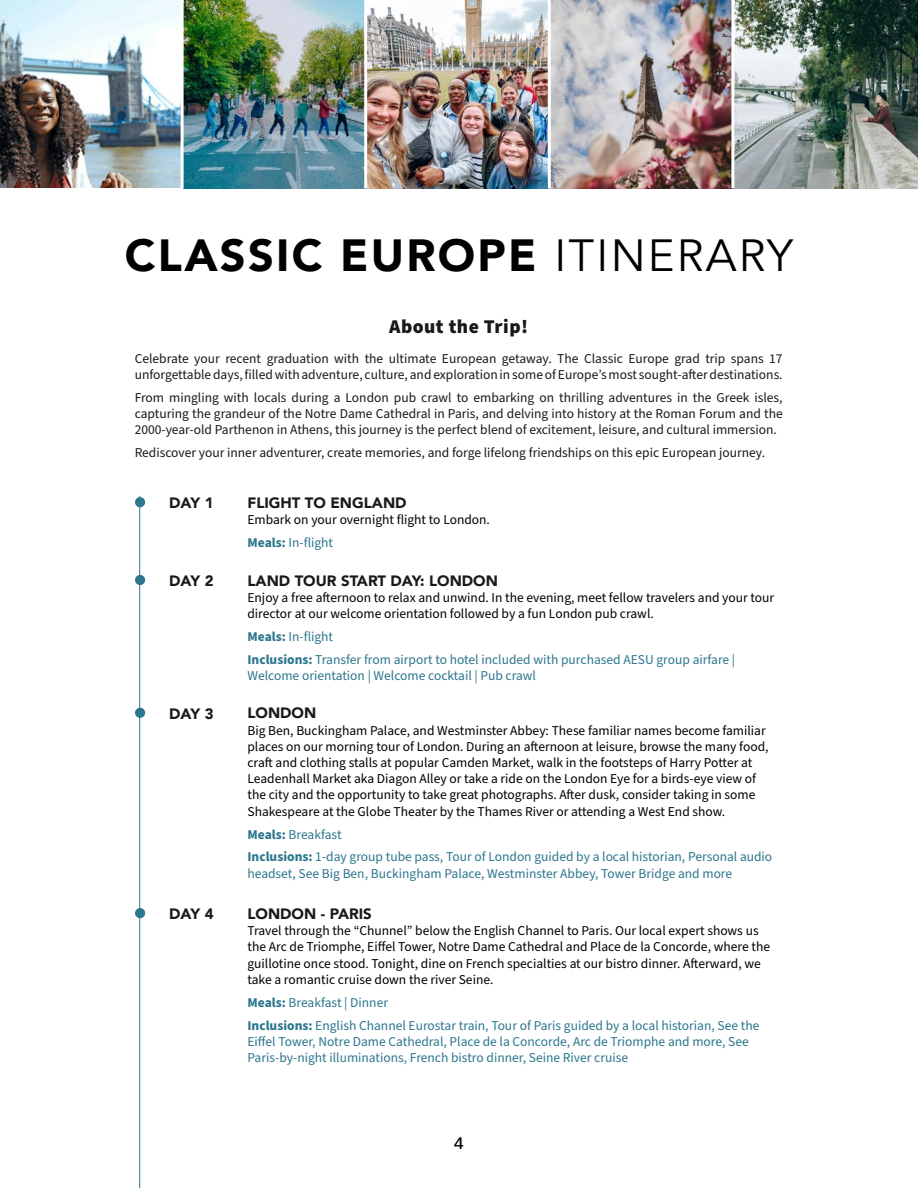
<style>
.page{position:relative;width:918px;height:1188px;background:#fff}
.page>*{position:absolute;margin:0;border:0;box-sizing:border-box;transform-origin:0 0}
.t1{font:900 45px "Avenir";letter-spacing:.05em;color:#000}
.t2{font:900 19.5px "Source Sans Pro";letter-spacing:.025em;color:#19191a}
.t3{font:500 16.5px "Avenir";color:#000101;scale:1.1 1}
.t4{font:900 15px "Avenir";color:#1a1a1a}
.t5{font:13.5px/16.2px "Source Sans Pro";color:#000}
.t6{font:13.5px/16.2px "Source Sans Pro";color:#19191a}
.t7{font:13.5px/23px "Source Sans Pro";color:#2c768e}
.s1{font-weight:400}
.s2{font-weight:700;color:#2c768e}
.s3{color:#2c768e}
.s4{font-weight:700}
</style>
<div class="page">
<img style="left:0;top:0;width:918px;height:188px">
<hr style="left:139px;top:496px;width:1px;height:692px;background:#2c768e">
<div style="left:135px;top:497px;width:10px;height:10px;background:#2c768e;border-radius:50%"></div>
<div style="left:135px;top:575px;width:10px;height:10px;background:#2c768e;border-radius:50%"></div>
<div style="left:135px;top:708px;width:10px;height:10px;background:#2c768e;border-radius:50%"></div>
<div style="left:135px;top:908px;width:10px;height:10px;background:#2c768e;border-radius:50%"></div>
<hr style="left:181px;top:0;width:3px;height:188px;background:#fff">
<hr style="left:364px;top:0;width:3px;height:188px;background:#fff">
<hr style="left:548px;top:0;width:3px;height:188px;background:#fff">
<hr style="left:731px;top:0;width:3px;height:188px;background:#fff">
<h1 class="t1" style="left:125px;top:216px;width:670px">CLASSIC EUROPE <span class="s1">ITINERARY</span></h1>
<h2 class="t2" style="left:389px;top:313px;width:141px">About the Trip!</h2>
<p class="t6" style="left:135px;top:351px;width:650px">Celebrate your recent graduation with the ultimate European getaway. The Classic Europe grad trip spans 17 unforgettable days, filled with adventure, culture, and exploration in some of Europe’s most sought-after destinations.</p>
<p class="t6" style="left:135px;top:390px;width:650px;text-align:justify">From mingling with locals during a London pub crawl to embarking on thrilling adventures in the Greek isles, capturing the grandeur of the Notre Dame Cathedral in Paris, and delving into history at the Roman Forum and the 2000-year-old Parthenon in Athens, this journey is the perfect blend of excitement, leisure, and cultural immersion.</p>
<p class="t6" style="left:135px;top:445px;width:632px">Rediscover your inner adventurer, create memories, and forge lifelong friendships on this epic European journey.</p>
<p class="t4" style="left:169px;top:490px;width:46px">DAY 1</p>
<p class="t4" style="left:248px;top:490px;width:161px">FLIGHT TO ENGLAND</p>
<p class="t5" style="left:248px;top:509px;width:244px;line-height:23px">Embark on your overnight flight to London.<br><span class="s2">Meals:</span> <span class="s3">In-flight</span></p>
<p class="t4" style="left:248px;top:568px;width:252px">LAND TOUR START DAY: LONDON</p>
<p class="t5" style="left:248px;top:590px;width:528px">Enjoy a free afternoon to relax and unwind. In the evening, meet fellow travelers and your tour director at our welcome orientation followed by a fun London pub crawl.</p>
<p class="t7" style="left:248px;top:625px;width:489px"><span class="s4">Meals:</span> In-flight<br><span class="s4">Inclusions:</span> Transfer from airport to hotel included with purchased AESU group airfare |</p>
<p class="t7" style="left:248px;top:665px;width:290px">Welcome orientation | Welcome cocktail | Pub crawl</p>
<p class="t4" style="left:248px;top:700px;width:70px">LONDON</p>
<p class="t5" style="left:248px;top:722px;width:523px">Big Ben, Buckingham Palace, and Westminster Abbey: These familiar names become familiar places on our morning tour of London. During an afternoon at leisure, browse the many food, craft and clothing stalls at popular Camden Market, walk in the footsteps of Harry Potter at Leadenhall Market aka Diagon Alley or take a ride on the London Eye for a birds-eye view of the city and the opportunity to take great photographs. After dusk, consider taking in some Shakespeare at the Globe Theater by the Thames River or attending a West End show.</p>
<p class="t7" style="left:248px;top:823px;width:526px"><span class="s4">Meals:</span> Breakfast<br><span class="s4">Inclusions:</span> 1-day group tube pass, Tour of London guided by a local historian, Personal audio</p>
<p class="t7" style="left:248px;top:862px;width:486px">headset, See Big Ben, Buckingham Palace, Westminster Abbey, Tower Bridge and more</p>
<p class="t4" style="left:248px;top:901px;width:126px">LONDON - PARIS</p>
<p class="t5" style="left:248px;top:923px;width:524px">Travel through the “Chunnel” below the English Channel to Paris. Our local expert shows us the Arc de Triomphe, Eiffel Tower, Notre Dame Cathedral and Place de la Concorde, where the guillotine once stood. Tonight, dine on French specialties at our bistro dinner. Afterward, we take a romantic cruise down the river Seine.</p>
<p class="t7" style="left:248px;top:991px;width:513px"><span class="s4">Meals:</span> Breakfast | Dinner<br><span class="s4">Inclusions:</span> English Channel Eurostar train, Tour of Paris guided by a local historian, See the</p>
<p class="t7" style="left:248px;top:1034px;width:503px;line-height:16.2px">Eiffel Tower, Notre Dame Cathedral, Place de la Concorde, Arc de Triomphe and more, See<br>Paris-by-night illuminations, French bistro dinner, Seine River cruise</p>
<p class="t4" style="left:169px;top:568px;width:46px">DAY 2</p>
<p class="t4" style="left:169px;top:701px;width:46px">DAY 3</p>
<p class="t4" style="left:169px;top:901px;width:46px">DAY 4</p>
<p class="t3" style="left:454px;top:1129px;width:11px">4</p>
</div>
